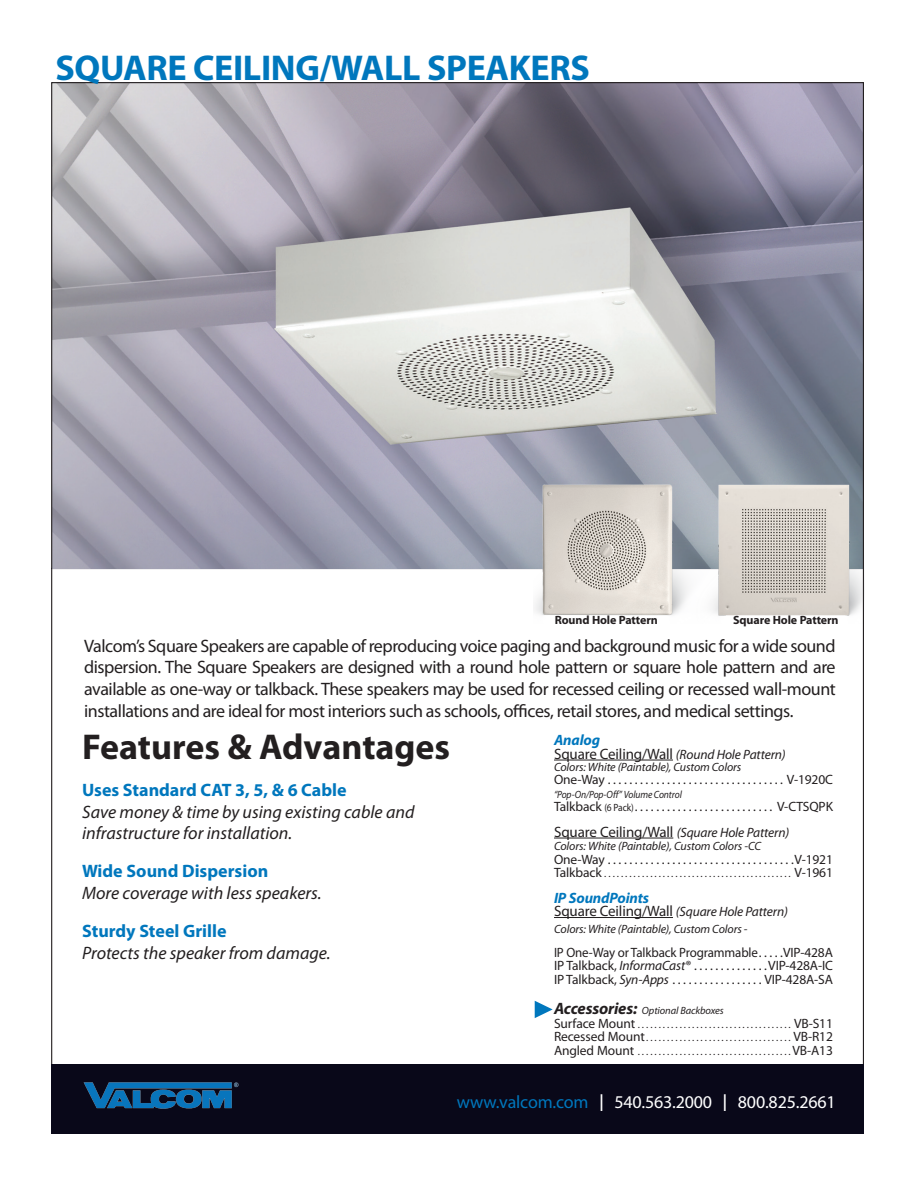
<style>
.page{position:relative;width:918px;height:1188px;background:#fff}
.page>*{position:absolute;margin:0;border:0;box-sizing:border-box;transform-origin:0 0}
.t1{font:700 36px "Myriad Pro";letter-spacing:-.01em;color:#0077bd}
.t2{font:700 36px "Myriad Pro";color:#231f20}
.t3{font:18px/21.6px "Myriad Pro";letter-spacing:-.025em;color:#231f20;text-align:justify}
.t4{font:italic 18px/21.6px "Myriad Pro";color:#231f20}
.t5{font:700 18px "Myriad Pro";color:#0077bd}
.t6{font:18px "Myriad Pro";letter-spacing:-.01em;color:#fff}
.t7{font:15px/13.5px "Myriad Pro";letter-spacing:-.01em;color:#231f20}
.t8{font:italic 700 15px "Myriad Pro";letter-spacing:-.01em;color:#0077bd}
.t9{font:13.5px/25.5px "Myriad Pro";letter-spacing:-.01em;color:#231f20}
.t10{font:13.5px/13.5px "Myriad Pro";letter-spacing:-.01em;color:#231f20;text-align:justify;scale:.96 1}
.t11{font:italic 13.5px "Myriad Pro";letter-spacing:-.01em;color:#231f20}
.t12{font:italic 12px "Myriad Pro";letter-spacing:-.01em;color:#231f20}
.t13{font:700 12px "Myriad Pro";letter-spacing:-.01em;color:#231f20}
.t14{font:10.5px/13.5px "Myriad Pro";color:#231f20}
.t15{font:italic 10.5px "Myriad Pro";letter-spacing:-.01em;color:#231f20;scale:.91 1}
.s1{font-weight:700;font-style:italic;color:#0077bd}
.s2{font-style:italic;font-size:13.5px}
.s3{font-size:10.5px}
.s4{font-size:15px}
.s5{font-style:italic}
.s6{font-size:13.5px}
.s7{font-style:normal;font-size:15px}
.s8{font-weight:700;font-style:italic;font-size:16.5px}
.s9{color:#0077bd}
.s10{font-size:24.9px}
</style>
<div class="page">
<hr style="left:51px;top:568px;width:813px;height:1px;background:#231f20">
<img style="left:53px;top:84px;width:809px;height:484px">
<hr style="left:554px;top:760px;width:119px;height:1px;background:#231f20">
<hr style="left:554px;top:838px;width:119px;height:1px;background:#231f20">
<hr style="left:554px;top:917px;width:119px;height:1px;background:#231f20">
<div style="left:51px;top:1064px;width:813px;height:70px;background:#090819"></div>
<img style="left:533px;top:477px;width:331px;height:147px">
<svg style="left:535px;top:1001px;width:18px;height:17px"></svg>
<img style="left:83px;top:1082px;width:156px;height:27px">
<h1 class="t1" style="left:56px;top:44px;width:536px">SQUARE CEILING/WALL SPEAKERS</h1>
<p class="t13" style="left:555px;top:612px;width:104px">Round Hole Pattern</p>
<p class="t13" style="left:733px;top:612px;width:107px">Square Hole Pattern</p>
<p class="t3" style="left:84px;top:635px;width:753px">Valcom’s Square Speakers are capable of reproducing voice paging and background music for a wide sound dispersion. The Square Speakers are designed with a round hole pattern or square hole pattern and are available as one-way or talkback. These speakers may be used for recessed ceiling or recessed wall-mount installations and are ideal for most interiors such as schools, offices, retail stores, and medical settings.</p>
<h1 class="t2" style="left:82px;top:724px;width:370px">Features &amp; Advantages</h1>
<p class="t5" style="left:82px;top:778px;width:266px">Uses Standard CAT 3, 5, &amp; 6 Cable</p>
<p class="t4" style="left:82px;top:801px;width:334px">Save money &amp; time by using existing cable and infrastructure for installation.</p>
<p class="t5" style="left:82px;top:860px;width:188px">Wide Sound Dispersion</p>
<p class="t4" style="left:82px;top:882px;width:241px">More coverage with less speakers.</p>
<p class="t5" style="left:82px;top:919px;width:146px">Sturdy Steel Grille</p>
<p class="t4" style="left:82px;top:942px;width:250px">Protects the speaker from damage.</p>
<p class="t7" style="left:554px;top:733px;width:233px"><span class="s1">Analog<br></span>Square Ceiling/Wall <span class="s2">(Round Hole Pattern)</span></p>
<p class="t12" style="left:554px;top:759px;width:189px">Colors: White (Paintable), Custom Colors</p>
<p class="t9" style="left:554px;top:767px;width:281px">One-Way . . . . . . . . . . . . . . . . . . . . . . . . . . . . . . . . . V-1920C</p>
<p class="t15" style="left:554px;top:788px;width:142px">“Pop-On/Pop-Off” Volume Control</p>
<p class="t9" style="left:554px;top:794px;width:280px">Talkback <span class="s3">(6 Pack)</span>.......................... V-CTSQPK<br><span class="s4">Square Ceiling/Wall</span> <span class="s5">(Square Hole Pattern)</span></p>
<p class="t12" style="left:554px;top:839px;width:209px">Colors: White (Paintable), Custom Colors -CC</p>
<p class="t9" style="left:554px;top:846px;width:281px">One-Way . . . . . . . . . . . . . . . . . . . . . . . . . . . . . . . . . . V-1921</p>
<p class="t14" style="left:554px;top:867px;width:281px"><span class="s6">Talkback</span> . . . . . . . . . . . . . . . . . . . . . . . . . . . . . . . . . . . . . . . . . . . . . <span class="s6">V-1961</span></p>
<p class="t8" style="left:554px;top:888px;width:97px">IP SoundPoints</p>
<p class="t11" style="left:554px;top:903px;width:236px"><span class="s7">Square Ceiling/Wall</span> (Square Hole Pattern)</p>
<p class="t12" style="left:554px;top:921px;width:195px">Colors: White (Paintable), Custom Colors -</p>
<p class="t10" style="left:554px;top:945px;width:292px">IP One-Way or Talkback Programmable. . . . .VIP-428A IP Talkback, <span class="s5">InformaCast®</span> . . . . . . . . . . . . . VIP-428A-IC IP Talkback, <span class="s5">Syn-Apps</span> . . . . . . . . . . . . . . . . . VIP-428A-SA</p>
<p class="t14" style="left:554px;top:1004px;width:281px"><span class="s8">Accessories:</span> <span class="s5">Optional Backboxes<br></span><span class="s6">Surface Mount</span> . . . . . . . . . . . . . . . . . . . . . . . . . . . . . . . . . . . . . <span class="s6">VB-S11<br>Recessed Mount</span>...................................<span class="s6">VB-R12<br>Angled Mount</span> . . . . . . . . . . . . . . . . . . . . . . . . . . . . . . . . . . . . <span class="s6">VB-A13</span></p>
<p class="t6" style="left:457px;top:1091px;width:380px"><span class="s9">www.valcom.com</span> <span class="s10">I</span> 540.563.2000 <span class="s10">I</span> 800.825.2661</p>
</div>
